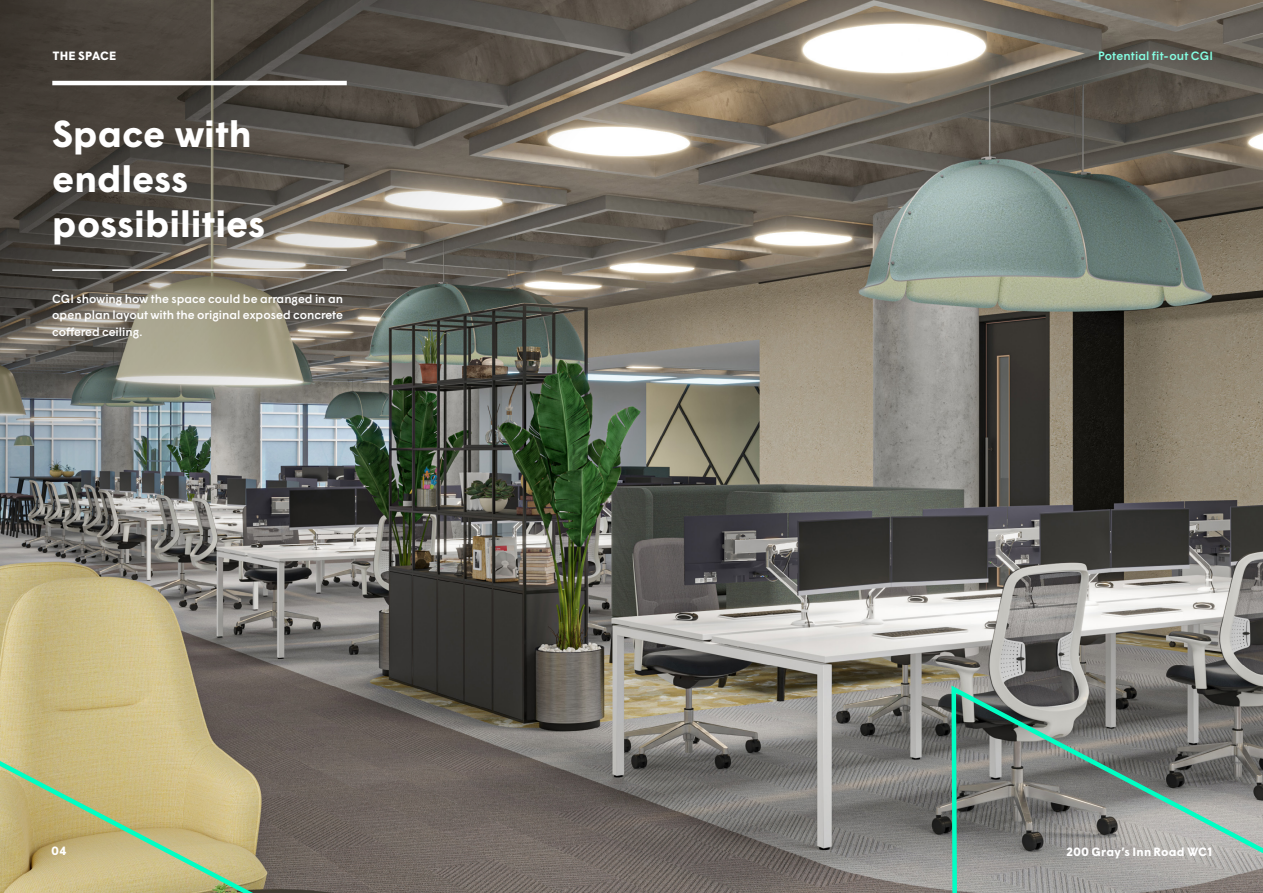
<style>
.page{position:relative;width:1263px;height:893px;background:#fff}
.page>*{position:absolute;margin:0;border:0;box-sizing:border-box;transform-origin:0 0}
.t1{font:700 37.5px/45px "Wigrum";color:#fff}
.t2{font:500 12px/16.5px "Wigrum";color:#fff;text-align:justify}
.t3{font:700 12px "Wigrum";letter-spacing:.02em;color:#fff}
.t4{font:500 12px "Wigrum";letter-spacing:.015em;color:#85ffe3}
</style>
<div class="page">
<img style="left:436px;top:0;width:827px;height:893px">
<svg style="left:949px;top:682px;width:314px;height:211px;background:#7f8681"></svg>
<svg style="left:0;top:0;width:664px;height:644px;background:#636057"></svg>
<hr style="left:52px;top:81px;width:295px;height:4px;background:#fff">
<hr style="left:52px;top:269px;width:295px;height:2px;background:#fff">
<img style="left:0;top:368px;width:436px;height:525px">
<p class="t3" style="left:53px;top:47px;width:65px">THE SPACE</p>
<p class="t4" style="left:1098px;top:47px;width:116px">Potential fit-out CGI</p>
<h1 class="t1" style="left:52px;top:109px;width:214px">Space with endless possibilities</h1>
<p class="t2" style="left:52px;top:289px;width:292px">CGI showing how the space could be arranged in an open plan layout with the original exposed concrete coffered ceiling.</p>
<p class="t3" style="left:51px;top:842px;width:17px">04</p>
<p class="t3" style="left:1066px;top:842px;width:147px">200 Gray’s Inn Road WC1</p>
</div>
